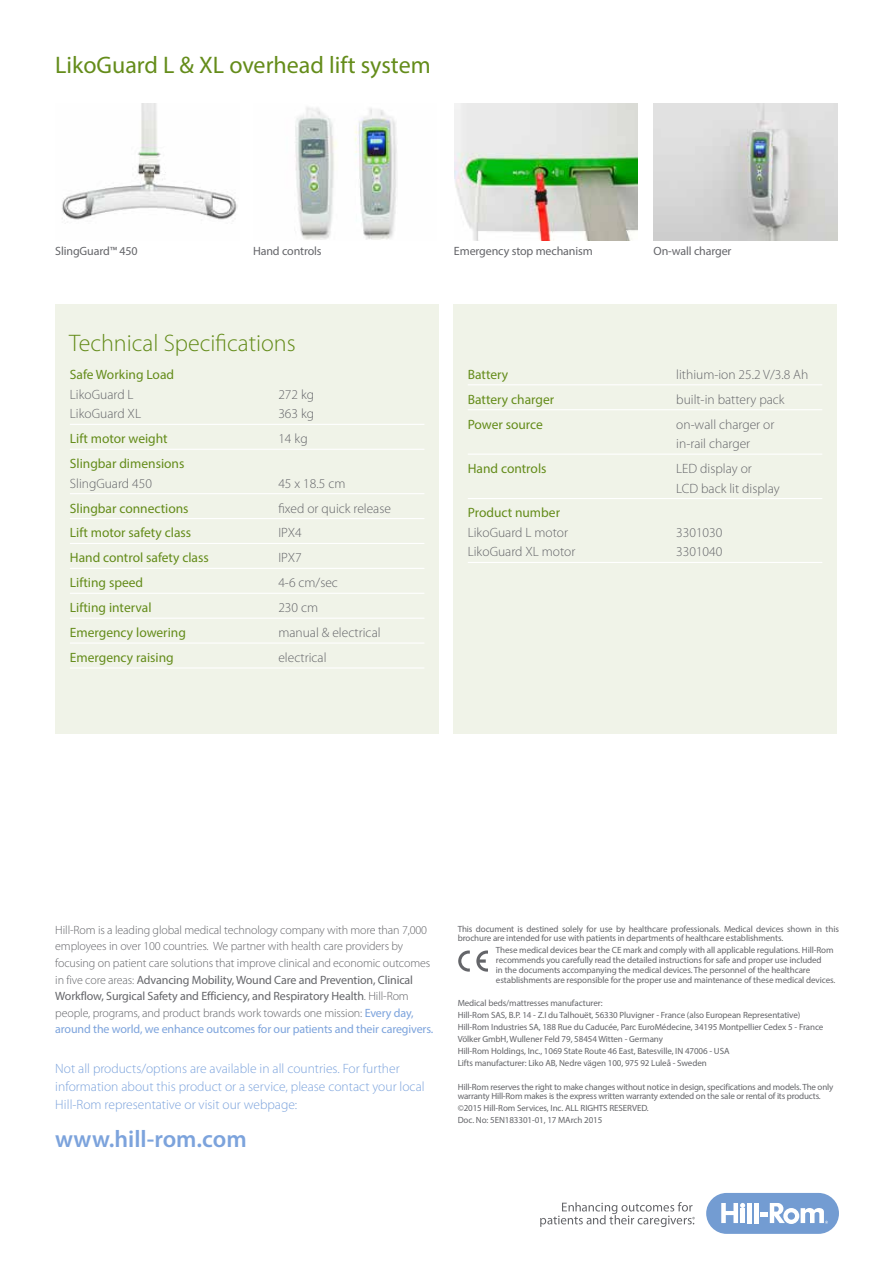
<style>
.page{position:relative;width:893px;height:1263px;background:#fff}
.page>*{position:absolute;margin:0;border:0;box-sizing:border-box;transform-origin:0 0}
.t1{font:24px "Myriad Pro";color:#648c1a}
.t2{font:300 24px "Myriad Pro";color:#648c1a}
.t3{font:600 24px "Myriad Pro";color:#7ca3dc}
.t4{font:300 13.5px/19.5px "Myriad Pro";color:#646569}
.t5{font:13.5px "Myriad Pro";color:#648c1a}
.t6{font:300 13.5px/18px "Myriad Pro";color:#7ca3dc}
.t7{font:300 12px/16.5px "Myriad Pro";letter-spacing:-.01em;color:#646569}
.t8{font:12px "Myriad Pro";letter-spacing:-.01em;color:#646569}
.t9{font:9px/11.9px "Myriad Pro";letter-spacing:-.01em;color:#646569}
.s1{font-weight:400}
.s2{font-weight:400;color:#7ca3dc}
</style>
<div class="page">
<div style="left:706px;top:1193px;width:133px;height:41px;background:#739cd2;border-radius:20px"></div>
<div style="left:747px;top:1203px;width:5px;height:20px;background:#fff"></div>
<div style="left:754px;top:1203px;width:5px;height:20px;background:#fff"></div>
<svg style="left:721px;top:1203px;width:24px;height:20px"></svg>
<svg style="left:760px;top:1203px;width:68px;height:21px"></svg>
<svg style="left:540px;top:1202px;width:155px;height:25px"></svg>
<div style="left:55px;top:305px;width:384px;height:429px;background:#f0f3e8"></div>
<img style="left:654px;top:103px;width:183px;height:138px">
<img style="left:295px;top:107px;width:102px;height:133px">
<img style="left:62px;top:103px;width:176px;height:117px">
<img style="left:454px;top:103px;width:184px;height:138px">
<div style="left:453px;top:304px;width:384px;height:430px;background:#f0f3e8"></div>
<hr style="left:70px;top:424px;width:354px;height:1px;background:#fff">
<hr style="left:70px;top:449px;width:354px;height:1px;background:#fff">
<hr style="left:70px;top:493px;width:354px;height:1px;background:#fff">
<hr style="left:70px;top:518px;width:354px;height:1px;background:#fff">
<hr style="left:70px;top:543px;width:354px;height:1px;background:#fff">
<hr style="left:70px;top:568px;width:354px;height:1px;background:#fff">
<hr style="left:70px;top:593px;width:354px;height:1px;background:#fff">
<hr style="left:70px;top:618px;width:354px;height:1px;background:#fff">
<hr style="left:70px;top:642px;width:354px;height:2px;background:#fff">
<hr style="left:70px;top:667px;width:354px;height:1px;background:#fff">
<svg style="left:458px;top:950px;width:12px;height:22px"></svg>
<svg style="left:476px;top:950px;width:12px;height:22px"></svg>
<hr style="left:468px;top:384px;width:354px;height:1px;background:#fff">
<hr style="left:468px;top:409px;width:354px;height:1px;background:#fff">
<hr style="left:468px;top:454px;width:354px;height:1px;background:#fff">
<hr style="left:468px;top:498px;width:354px;height:1px;background:#fff">
<hr style="left:468px;top:562px;width:354px;height:1px;background:#fff">
<h1 class="t1" style="left:55px;top:50px;width:377px">LikoGuard L &amp; XL overhead lift system</h1>
<h3 class="t8" style="left:55px;top:244px;width:84px">SlingGuard™ 450</h3>
<h3 class="t8" style="left:253px;top:244px;width:70px">Hand controls</h3>
<h3 class="t8" style="left:454px;top:244px;width:140px">Emergency stop mechanism</h3>
<h3 class="t8" style="left:654px;top:244px;width:79px">On-wall charger</h3>
<h1 class="t2" style="left:69px;top:330px;width:228px">Technical Specifications</h1>
<h2 class="t5" style="left:70px;top:366px;width:106px">Safe Working Load</h2>
<h2 class="t4" style="left:70px;top:385px;width:65px">LikoGuard L</h2>
<h2 class="t4" style="left:278px;top:385px;width:37px">272 kg</h2>
<h2 class="t4" style="left:70px;top:404px;width:73px">LikoGuard XL</h2>
<h2 class="t4" style="left:278px;top:404px;width:37px">363 kg</h2>
<h2 class="t5" style="left:70px;top:430px;width:99px">Lift motor weight</h2>
<h2 class="t4" style="left:278px;top:429px;width:31px">14 kg</h2>
<h2 class="t5" style="left:70px;top:455px;width:116px">Slingbar dimensions</h2>
<h2 class="t4" style="left:70px;top:474px;width:84px">SlingGuard 450</h2>
<h2 class="t4" style="left:278px;top:474px;width:69px">45 x 18.5 cm</h2>
<h2 class="t5" style="left:70px;top:500px;width:120px">Slingbar connections</h2>
<h2 class="t4" style="left:278px;top:498px;width:114px">fixed or quick release</h2>
<h2 class="t5" style="left:70px;top:525px;width:123px">Lift motor safety class</h2>
<h2 class="t4" style="left:278px;top:523px;width:25px">IPX4</h2>
<h2 class="t5" style="left:70px;top:549px;width:140px">Hand control safety class</h2>
<h2 class="t4" style="left:278px;top:548px;width:25px">IPX7</h2>
<h2 class="t5" style="left:70px;top:574px;width:75px">Lifting speed</h2>
<h2 class="t4" style="left:278px;top:573px;width:61px">4-6 cm/sec</h2>
<h2 class="t5" style="left:70px;top:599px;width:83px">Lifting interval</h2>
<h2 class="t4" style="left:278px;top:598px;width:41px">230 cm</h2>
<h2 class="t5" style="left:70px;top:624px;width:118px">Emergency lowering</h2>
<h2 class="t4" style="left:278px;top:623px;width:104px">manual &amp; electrical</h2>
<h2 class="t5" style="left:70px;top:649px;width:105px">Emergency raising</h2>
<h2 class="t4" style="left:278px;top:648px;width:50px">electrical</h2>
<h2 class="t5" style="left:468px;top:366px;width:42px">Battery</h2>
<h2 class="t4" style="left:676px;top:365px;width:134px">lithium-ion 25.2 V/3.8 Ah</h2>
<h2 class="t5" style="left:468px;top:391px;width:88px">Battery charger</h2>
<h2 class="t4" style="left:676px;top:390px;width:110px">built-in battery pack</h2>
<h2 class="t5" style="left:468px;top:416px;width:77px">Power source</h2>
<h2 class="t4" style="left:676px;top:415px;width:100px">on-wall charger or in-rail charger</h2>
<h2 class="t5" style="left:468px;top:460px;width:80px">Hand controls</h2>
<h2 class="t4" style="left:676px;top:459px;width:105px">LED display or<br>LCD back lit display</h2>
<h2 class="t5" style="left:468px;top:505px;width:94px">Product number</h2>
<h2 class="t4" style="left:468px;top:523px;width:102px">LikoGuard L motor</h2>
<h2 class="t4" style="left:676px;top:523px;width:48px">3301030</h2>
<h2 class="t4" style="left:468px;top:542px;width:109px">LikoGuard XL motor</h2>
<h2 class="t4" style="left:676px;top:542px;width:48px">3301040</h2>
<p class="t7" style="left:55px;top:922px;width:380px">Hill-Rom is a leading global medical technology company with more than 7,000 employees in over 100 countries. We partner with health care providers by focusing on patient care solutions that improve clinical and economic outcomes in five core areas: <span class="s1">Advancing Mobility, Wound Care and Prevention, Clinical Workflow, Surgical Safety and Efficiency, and Respiratory Health</span>. Hill-Rom people, programs, and product brands work towards one mission: <span class="s2">Every day, around the world, we enhance outcomes for our patients and their caregivers.</span></p>
<h2 class="t6" style="left:55px;top:1060px;width:371px">Not all products/options are available in all countries. For further information about this product or a service, please contact your local<br>Hill-Rom representative or visit our webpage:</h2>
<h1 class="t3" style="left:55px;top:1123px;width:193px">www.hill-rom.com</h1>
<p class="t9" style="left:458px;top:924px;width:383px;line-height:9.8px">This document is destined solely for use by healthcare professionals. Medical devices shown in this brochure are intended for use with patients in departments of healthcare establishments.</p>
<p class="t9" style="left:496px;top:945px;width:341px;line-height:9.8px">These medical devices bear the CE mark and comply with all applicable regulations. Hill-Rom recommends you carefully read the detailed instructions for safe and proper use included<br>in the documents accompanying the medical devices. The personnel of the healthcare establishments are responsible for the proper use and maintenance of these medical devices.</p>
<p class="t9" style="left:458px;top:997px;width:367px">Medical beds/mattresses manufacturer:<br>Hill-Rom SAS, B.P. 14 - Z.I du Talhouët, 56330 Pluvigner - France (also European Representative)<br>Hill-Rom Industries SA, 188 Rue du Caducée, Parc EuroMédecine, 34195 Montpellier Cedex 5 - France Völker GmbH, Wullener Feld 79, 58454 Witten - Germany<br>Hill-Rom Holdings, Inc., 1069 State Route 46 East, Batesville, IN 47006 - USA<br>Lifts manufacturer: Liko AB, Nedre vägen 100, 975 92 Luleå - Sweden</p>
<p class="t9" style="left:458px;top:1081px;width:377px;line-height:9.8px">Hill-Rom reserves the right to make changes without notice in design, specifications and models. The only warranty Hill-Rom makes is the express written warranty extended on the sale or rental of its products.</p>
<p class="t9" style="left:458px;top:1102px;width:193px">©2015 Hill-Rom Services, Inc. ALL RIGHTS RESERVED.<br>Doc. No: 5EN183301-01, 17 MArch 2015</p>
</div>
